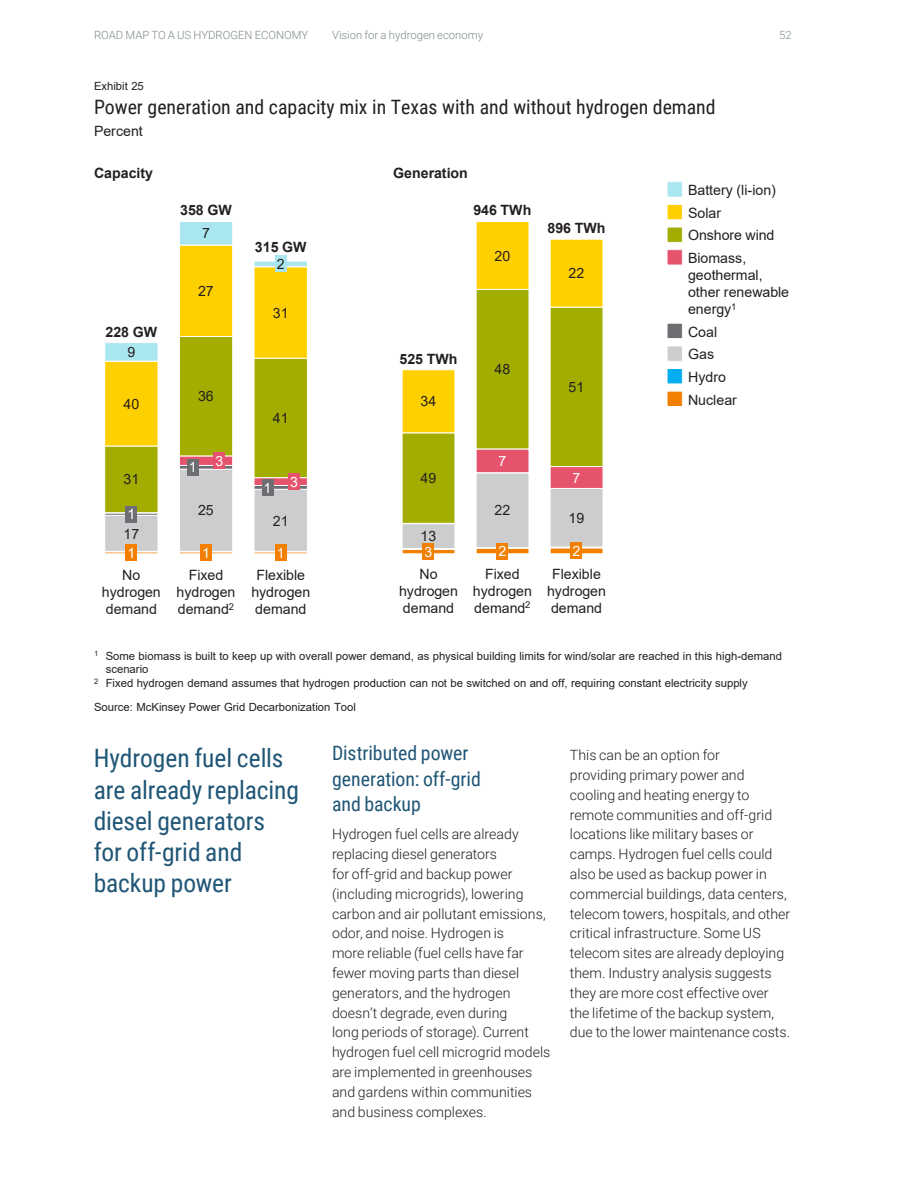
<style>
.page{position:relative;width:918px;height:1188px;background:#fff}
.page>*{position:absolute;margin:0;border:0;box-sizing:border-box;transform-origin:0 0}
.t1{font:25.5px/31px "Roboto Condensed";letter-spacing:-.005em;color:#1f5676}
.t2{font:19.8px "Roboto Condensed";color:#231f20}
.t3{font:19.8px/25.5px "Roboto Condensed";color:#1f5676}
.t4{font:14.25px/17px "Arial";color:#231f20;text-align:center}
.t5{font:700 14.25px "Arial";color:#231f20}
.t6{font:14.25px "Arial";color:#fff}
.t7{font:300 14.1px/19.8px "Roboto";color:#231f20}
.t8{font:11.25px "Arial";color:#231f20}
.t9{font:300 11.25px "Roboto";color:#7f8b87}
</style>
<div class="page">
<svg style="left:402px;top:524px;width:201px;height:29px"></svg>
<svg style="left:402px;top:433px;width:201px;height:91px"></svg>
<svg style="left:402px;top:222px;width:201px;height:211px"></svg>
<div style="left:423px;top:543px;width:11px;height:17px;background:#f27f00"></div>
<div style="left:497px;top:543px;width:11px;height:16px;background:#f27f00"></div>
<div style="left:571px;top:542px;width:11px;height:17px;background:#f27f00"></div>
<svg style="left:104px;top:222px;width:204px;height:330px"></svg>
<div style="left:126px;top:506px;width:11px;height:17px;background:#6d6e71"></div>
<div style="left:126px;top:544px;width:11px;height:17px;background:#f27f00"></div>
<div style="left:275px;top:255px;width:12px;height:17px;background:#aae6f0"></div>
<div style="left:214px;top:452px;width:11px;height:17px;background:#e5546c"></div>
<div style="left:187px;top:459px;width:12px;height:17px;background:#6d6e71"></div>
<div style="left:200px;top:544px;width:12px;height:17px;background:#f27f00"></div>
<div style="left:288px;top:473px;width:12px;height:17px;background:#e5546c"></div>
<div style="left:262px;top:479px;width:11px;height:17px;background:#6d6e71"></div>
<div style="left:275px;top:544px;width:12px;height:17px;background:#f27f00"></div>
<div style="left:667px;top:182px;width:15px;height:15px;background:#aae6f0"></div>
<div style="left:667px;top:182px;width:16px;height:15px;border:1px solid #fff"></div>
<div style="left:667px;top:204px;width:15px;height:16px;background:#ffd000"></div>
<div style="left:667px;top:204px;width:16px;height:16px;border:1px solid #fff"></div>
<div style="left:667px;top:250px;width:15px;height:15px;background:#e5546c"></div>
<div style="left:667px;top:249px;width:16px;height:16px;border:1px solid #fff"></div>
<div style="left:667px;top:227px;width:15px;height:15px;background:#a2ad00"></div>
<div style="left:667px;top:227px;width:16px;height:16px;border:1px solid #fff"></div>
<div style="left:667px;top:323px;width:15px;height:16px;background:#6d6e71"></div>
<div style="left:667px;top:323px;width:16px;height:16px;border:1px solid #fff"></div>
<div style="left:667px;top:346px;width:15px;height:15px;background:#cccdcf"></div>
<div style="left:667px;top:346px;width:16px;height:15px;border:1px solid #fff"></div>
<div style="left:667px;top:368px;width:15px;height:16px;background:#00adef"></div>
<div style="left:667px;top:368px;width:16px;height:16px;border:1px solid #fff"></div>
<div style="left:667px;top:391px;width:15px;height:16px;background:#f27f00"></div>
<div style="left:667px;top:391px;width:16px;height:16px;border:1px solid #fff"></div>
<p class="t9" style="left:94px;top:27px;width:216px">ROAD MAP TO A US HYDROGEN ECONOMY</p>
<p class="t9" style="left:332px;top:27px;width:153px">Vision for a hydrogen economy</p>
<p class="t9" style="left:779px;top:27px;width:14px">52</p>
<p class="t8" style="left:94px;top:78px;width:51px">Exhibit 25</p>
<h2 class="t2" style="left:94px;top:93px;width:623px">Power generation and capacity mix in Texas with and without hydrogen demand</h2>
<p class="t4" style="left:94px;top:123px;width:50px">Percent</p>
<p class="t5" style="left:94px;top:163px;width:61px">Capacity</p>
<p class="t5" style="left:393px;top:163px;width:76px">Generation</p>
<p class="t5" style="left:180px;top:200px;width:53px">358 GW</p>
<p class="t5" style="left:473px;top:200px;width:59px">946 TWh</p>
<p class="t4" style="left:202px;top:225px;width:9px">7</p>
<p class="t5" style="left:255px;top:237px;width:53px">315 GW</p>
<p class="t4" style="left:277px;top:256px;width:9px">2</p>
<p class="t4" style="left:495px;top:247px;width:17px">20</p>
<p class="t4" style="left:198px;top:282px;width:17px">27</p>
<p class="t4" style="left:273px;top:304px;width:17px">31</p>
<p class="t5" style="left:106px;top:322px;width:53px">228 GW</p>
<p class="t4" style="left:127px;top:344px;width:9px">9</p>
<p class="t5" style="left:399px;top:349px;width:59px">525 TWh</p>
<p class="t4" style="left:495px;top:361px;width:17px">48</p>
<p class="t4" style="left:123px;top:395px;width:17px">40</p>
<p class="t4" style="left:198px;top:388px;width:17px">36</p>
<p class="t4" style="left:421px;top:393px;width:17px">34</p>
<p class="t4" style="left:273px;top:410px;width:17px">41</p>
<p class="t4" style="left:123px;top:471px;width:17px">31</p>
<p class="t6" style="left:127px;top:505px;width:9px">1</p>
<p class="t6" style="left:127px;top:543px;width:9px">1</p>
<p class="t4" style="left:123px;top:525px;width:17px">17</p>
<p class="t4" style="left:102px;top:566px;width:60px">No hydrogen demand</p>
<p class="t6" style="left:189px;top:458px;width:9px">1</p>
<p class="t6" style="left:216px;top:451px;width:9px">3</p>
<p class="t4" style="left:198px;top:502px;width:17px">25</p>
<p class="t6" style="left:202px;top:543px;width:9px">1</p>
<p class="t4" style="left:177px;top:566px;width:60px">Fixed hydrogen demand<sup>2</sup></p>
<p class="t6" style="left:264px;top:478px;width:9px">1</p>
<p class="t6" style="left:290px;top:472px;width:9px">3</p>
<p class="t4" style="left:273px;top:512px;width:17px">21</p>
<p class="t6" style="left:277px;top:543px;width:9px">1</p>
<p class="t4" style="left:251px;top:566px;width:60px">Flexible hydrogen demand</p>
<p class="t4" style="left:421px;top:470px;width:17px">49</p>
<p class="t4" style="left:421px;top:528px;width:17px">13</p>
<p class="t6" style="left:425px;top:542px;width:9px">3</p>
<p class="t4" style="left:399px;top:565px;width:60px">No hydrogen demand</p>
<p class="t6" style="left:498px;top:451px;width:9px">7</p>
<p class="t4" style="left:495px;top:502px;width:17px">22</p>
<p class="t6" style="left:498px;top:541px;width:9px">2</p>
<p class="t4" style="left:473px;top:565px;width:60px">Fixed hydrogen demand<sup>2</sup></p>
<p class="t5" style="left:547px;top:218px;width:59px">896 TWh</p>
<p class="t4" style="left:569px;top:265px;width:17px">22</p>
<p class="t4" style="left:569px;top:378px;width:17px">51</p>
<p class="t6" style="left:573px;top:468px;width:9px">7</p>
<p class="t4" style="left:569px;top:509px;width:17px">19</p>
<p class="t6" style="left:573px;top:541px;width:9px">2</p>
<p class="t4" style="left:547px;top:565px;width:60px">Flexible hydrogen demand</p>
<p class="t4" style="left:688px;top:182px;width:89px">Battery (li-ion)</p>
<p class="t4" style="left:688px;top:204px;width:35px">Solar</p>
<p class="t4" style="left:688px;top:227px;width:88px">Onshore wind</p>
<p class="t4" style="left:688px;top:249px;width:103px;text-align:left">Biomass, geothermal, other renewable energy<sup>1</sup></p>
<p class="t4" style="left:688px;top:323px;width:31px">Coal</p>
<p class="t4" style="left:688px;top:346px;width:28px">Gas</p>
<p class="t4" style="left:688px;top:365px;width:50px;line-height:22.6px;text-align:left">Hydro<br>Nuclear</p>
<p class="t8" style="left:94px;top:648px;width:690px"><sup>1</sup> Some biomass is built to keep up with overall power demand, as physical building limits for wind/solar are reached in this high-demand</p>
<p class="t8" style="left:106px;top:662px;width:44px">scenario</p>
<p class="t8" style="left:94px;top:675px;width:655px"><sup>2</sup> Fixed hydrogen demand assumes that hydrogen production can not be switched on and off, requiring constant electricity supply</p>
<p class="t8" style="left:94px;top:699px;width:264px">Source: McKinsey Power Grid Decarbonization Tool</p>
<p class="t1" style="left:94px;top:742px;width:207px">Hydrogen fuel cells are already replacing diesel generators for off-grid and backup power</p>
<p class="t3" style="left:332px;top:740px;width:150px">Distributed power generation: off-grid and backup</p>
<p class="t7" style="left:332px;top:824px;width:220px">Hydrogen fuel cells are already replacing diesel generators<br>for off-grid and backup power (including microgrids), lowering carbon and air pollutant emissions, odor, and noise. Hydrogen is<br>more reliable (fuel cells have far fewer moving parts than diesel generators, and the hydrogen doesn’t degrade, even during<br>long periods of storage). Current hydrogen fuel cell microgrid models are implemented in greenhouses and gardens within communities and business complexes.</p>
<p class="t7" style="left:570px;top:745px;width:222px">This can be an option for<br>providing primary power and cooling and heating energy to remote communities and off-grid locations like military bases or camps. Hydrogen fuel cells could also be used as backup power in commercial buildings, data centers, telecom towers, hospitals, and other critical infrastructure. Some US telecom sites are already deploying them. Industry analysis suggests they are more cost effective over the lifetime of the backup system, due to the lower maintenance costs.</p>
</div>
